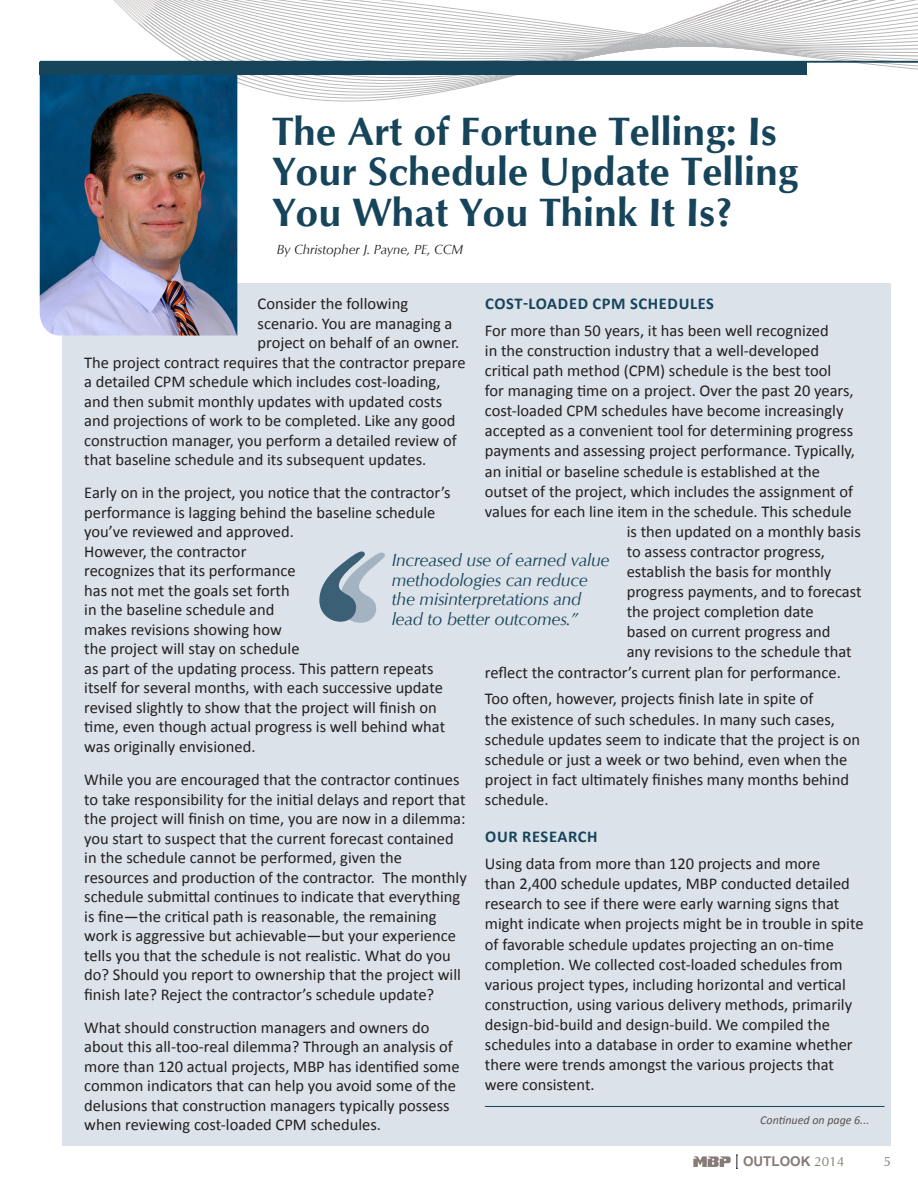
<style>
.page{position:relative;width:918px;height:1188px;background:#fff}
.page>*{position:absolute;margin:0;border:0;box-sizing:border-box;transform-origin:0 0}
.Front_cover_section{font:700 40.5px/40.5px "Optimum";color:#16445b}
.t1{font:italic 18px/19.5px "Optimum";letter-spacing:-.01em;color:#16445b}
.Body_Text_-_Space_pa{font:16.5px/19.5px "Calibri";color:#231f20}
.Body_Text{font:16.5px/20.1px "Calibri";color:#231f20}
.Body_Title{font:700 16.5px "Calibri";letter-spacing:.04em;color:#16445b}
.author{font:italic 13.5px "Optimum";color:#231f20}
.Page_Number{font:700 13.5px "Arial";color:#867b76}
.Page_Number-2{font:13.5px "Optimum";color:#867b76}
.continued{font:italic 12px "Calibri";color:#5d514e}
.s1{font-family:"Optimum";font-weight:400}
</style>
<div class="page">
<svg style="left:693px;top:1155px;width:45px;height:14px"></svg>
<div style="left:62px;top:283px;width:828px;height:863px;background:#dbe2e9"></div>
<svg style="left:319px;top:551px;width:66px;height:72px"></svg>
<svg style="left:39px;top:23px;width:879px;height:80px"></svg>
<svg style="left:113px;top:0;width:805px;height:23px"></svg>
<img style="left:40px;top:75px;width:197px;height:261px">
<hr style="left:40px;top:61px;width:878px;height:2px;background:#16445b">
<div style="left:40px;top:62px;width:767px;height:13px;background:#16445b"></div>
<hr style="left:485px;top:1106px;width:400px;height:1px;background:#16445b">
<p class="Front_cover_section" style="left:272px;top:110px;width:528px">The Art of Fortune Telling: Is<br>Your Schedule Update Telling<br>You What You Think It Is?</p>
<p class="author" style="left:277px;top:241px;width:188px">By Christopher J. Payne, PE, CCM</p>
<p class="Body_Text_-_Space_pa" style="left:258px;top:294px;width:152px">Consider the following</p>
<p class="Body_Text_-_Space_pa" style="left:258px;top:313px;width:196px">scenario. You are managing a</p>
<p class="Body_Text_-_Space_pa" style="left:258px;top:333px;width:203px">project on behalf of an owner.</p>
<p class="Body_Text_-_Space_pa" style="left:84px;top:352px;width:383px">The project contract requires that the contractor prepare</p>
<p class="Body_Text_-_Space_pa" style="left:84px;top:372px;width:358px">a detailed CPM schedule which includes cost-loading,</p>
<p class="Body_Text_-_Space_pa" style="left:84px;top:391px;width:359px">and then submit monthly updates with updated costs</p>
<p class="Body_Text_-_Space_pa" style="left:84px;top:411px;width:373px">and projections of work to be completed. Like any good</p>
<p class="Body_Text_-_Space_pa" style="left:84px;top:431px;width:374px">construction manager, you perform a detailed review of</p>
<p class="Body_Text_-_Space_pa" style="left:84px;top:450px;width:344px">that baseline schedule and its subsequent updates.</p>
<p class="Body_Text_-_Space_pa" style="left:84px;top:483px;width:368px">Early on in the project, you notice that the contractor’s performance is lagging behind the baseline schedule you’ve reviewed and approved.<br>However, the contractor<br>recognizes that its performance<br>has not met the goals set forth<br>in the baseline schedule and<br>makes revisions showing how<br>the project will stay on schedule<br>as part of the updating process. This pattern repeats itself for several months, with each successive update revised slightly to show that the project will finish on time, even though actual progress is well behind what was originally envisioned.</p>
<p class="Body_Text_-_Space_pa" style="left:84px;top:770px;width:384px">While you are encouraged that the contractor continues to take responsibility for the initial delays and report that the project will finish on time, you are now in a dilemma: you start to suspect that the current forecast contained in the schedule cannot be performed, given the resources and production of the contractor. The monthly schedule submittal continues to indicate that everything is fine—the critical path is reasonable, the remaining work is aggressive but achievable—but your experience tells you that the schedule is not realistic. What do you do? Should you report to ownership that the project will finish late? Reject the contractor’s schedule update?</p>
<p class="Body_Text_-_Space_pa" style="left:84px;top:1018px;width:377px">What should construction managers and owners do about this all-too-real dilemma? Through an analysis of more than 120 actual projects, MBP has identified some common indicators that can help you avoid some of the delusions that construction managers typically possess when reviewing cost-loaded CPM schedules.</p>
<p class="Body_Title" style="left:485px;top:293px;width:230px">COST-LOADED CPM SCHEDULES</p>
<p class="Body_Text" style="left:485px;top:320px;width:345px">For more than 50 years, it has been well recognized</p>
<p class="Body_Text" style="left:485px;top:341px;width:336px">in the construction industry that a well-developed</p>
<p class="Body_Text" style="left:485px;top:361px;width:348px">critical path method (CPM) schedule is the best tool</p>
<p class="Body_Text" style="left:485px;top:381px;width:370px">for managing time on a project. Over the past 20 years,</p>
<p class="Body_Text" style="left:485px;top:401px;width:360px">cost-loaded CPM schedules have become increasingly</p>
<p class="Body_Text" style="left:485px;top:421px;width:370px">accepted as a convenient tool for determining progress</p>
<p class="Body_Text" style="left:485px;top:441px;width:372px">payments and assessing project performance. Typically,</p>
<p class="Body_Text" style="left:485px;top:461px;width:337px">an initial or baseline schedule is established at the</p>
<p class="Body_Text" style="left:485px;top:481px;width:370px">outset of the project, which includes the assignment of</p>
<p class="Body_Text" style="left:485px;top:501px;width:368px">values for each line item in the schedule. This schedule</p>
<p class="Body_Text" style="left:627px;top:521px;width:236px">is then updated on a monthly basis</p>
<p class="Body_Text" style="left:627px;top:541px;width:200px">to assess contractor progress,</p>
<p class="Body_Text" style="left:627px;top:562px;width:206px">establish the basis for monthly</p>
<p class="Body_Text" style="left:627px;top:582px;width:236px">progress payments, and to forecast</p>
<p class="Body_Text" style="left:627px;top:602px;width:188px">the project completion date</p>
<p class="Body_Text" style="left:627px;top:622px;width:205px">based on current progress and</p>
<p class="Body_Text" style="left:627px;top:642px;width:226px">any revisions to the schedule that</p>
<p class="Body_Text" style="left:485px;top:662px;width:358px">reflect the contractor’s current plan for performance.</p>
<p class="Body_Text_-_Space_pa" style="left:485px;top:689px;width:377px;line-height:20.1px">Too often, however, projects finish late in spite of<br>the existence of such schedules. In many such cases, schedule updates seem to indicate that the project is on schedule or just a week or two behind, even when the project in fact ultimately finishes many months behind schedule.</p>
<p class="Body_Title" style="left:485px;top:826px;width:114px">OUR RESEARCH</p>
<p class="Body_Text" style="left:485px;top:854px;width:380px">Using data from more than 120 projects and more<br>than 2,400 schedule updates, MBP conducted detailed research to see if there were early warning signs that might indicate when projects might be in trouble in spite of favorable schedule updates projecting an on-time completion. We collected cost-loaded schedules from various project types, including horizontal and vertical construction, using various delivery methods, primarily design-bid-build and design-build. We compiled the schedules into a database in order to examine whether there were trends amongst the various projects that were consistent.</p>
<p class="t1" style="left:392px;top:550px;width:219px">Increased use of earned value methodologies can reduce the misinterpretations and lead to better outcomes.”</p>
<p class="continued" style="left:760px;top:1112px;width:111px">Continued on page 6...</p>
<p class="continued" style="left:729px;top:1112px;width:111px">Continued on page 6...</p>
<p class="Page_Number" style="left:743px;top:1153px;width:103px">OUTLOOK <span class="s1">2014</span></p>
<p class="Page_Number-2" style="left:884px;top:1153px;width:9px">5</p>
</div>
